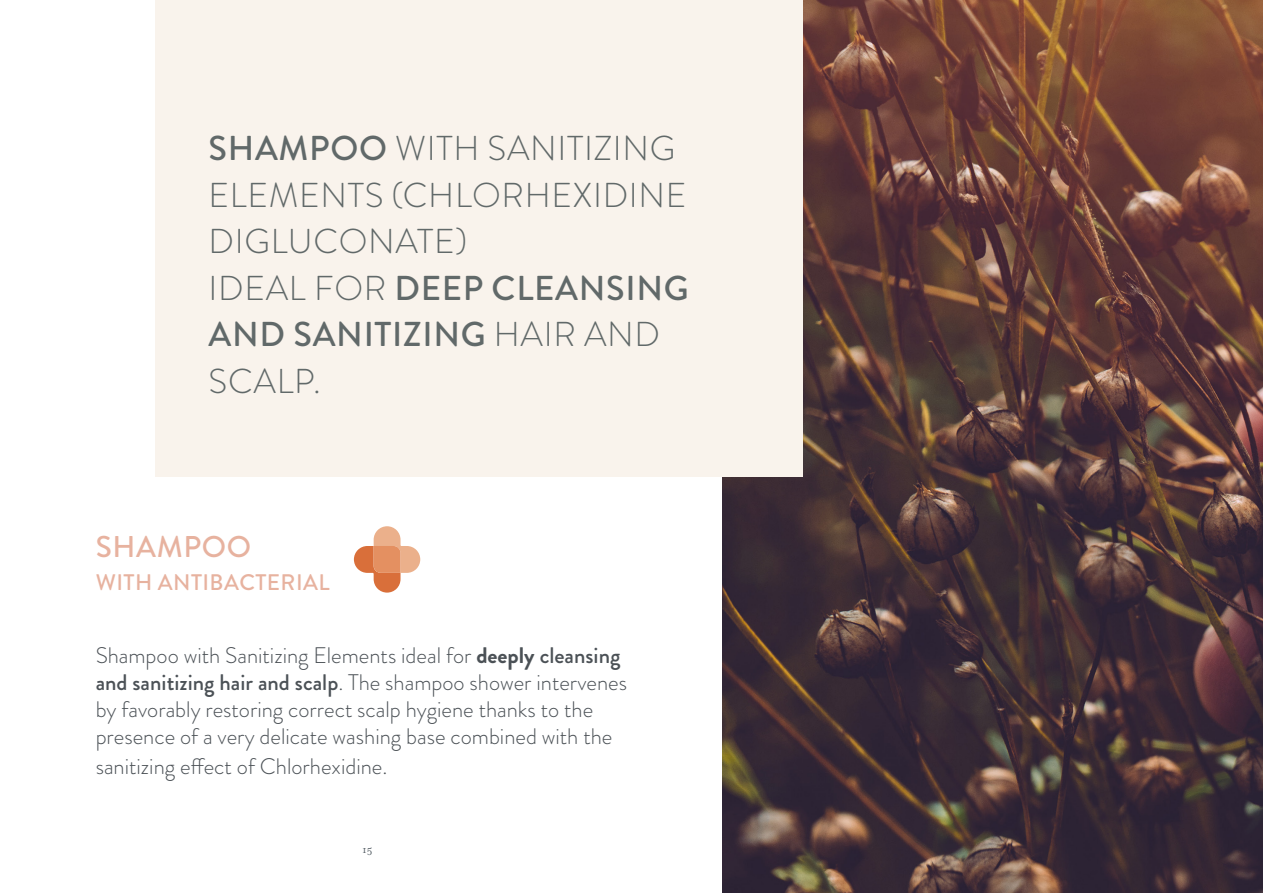
<style>
.page{position:relative;width:1263px;height:893px;background:#fff}
.page>*{position:absolute;margin:0;border:0;box-sizing:border-box;transform-origin:0 0}
.t1{font:300 34.5px/46.5px "Brandon Grotesque";letter-spacing:.02em;color:#616969}
.t2{font:500 34.5px/46.5px "Brandon Grotesque";letter-spacing:.02em;color:#616969}
.t3{font:500 30px "Brandon Grotesque";letter-spacing:.02em;color:#e7b29f}
.t4{font:300 22.5px/27px "Brandon Grotesque";color:#4b5156}
.t5{font:500 22.5px "Brandon Grotesque";letter-spacing:.02em;color:#e7b29f}
.t6{font:11.55px "Mrs Eaves OT";color:#545d64}
.s1{font-weight:500}
.s2{font-weight:300}
.s3{font-weight:700}
</style>
<div class="page">
<img style="left:723px;top:0;width:540px;height:893px">
<div style="left:155px;top:0;width:647px;height:476px;background:#f9f3ec"></div>
<svg style="left:354px;top:526px;width:66px;height:67px"></svg>
<p class="t1" style="left:209px;top:125px;width:479px"><span class="s1">SHAMPOO</span> WITH SANITIZING<br>ELEMENTS (CHLORHEXIDINE</p>
<p class="t1" style="left:209px;top:218px;width:260px">DIGLUCONATE)</p>
<p class="t2" style="left:209px;top:265px;width:482px"><span class="s2">IDEAL FOR</span> DEEP CLEANSING<br>AND SANITIZING <span class="s2">HAIR AND</span></p>
<p class="t1" style="left:209px;top:358px;width:114px">SCALP.</p>
<p class="t3" style="left:96px;top:526px;width:157px">SHAMPOO</p>
<p class="t5" style="left:96px;top:566px;width:235px">WITH ANTIBACTERIAL</p>
<p class="t4" style="left:96px;top:642px;width:533px">Shampoo with Sanitizing Elements ideal for <span class="s3">deeply</span> <span class="s1">cleansing and sanitizing hair and scalp</span>. The shampoo shower intervenes by favorably restoring correct scalp hygiene thanks to the presence of a very delicate washing base combined with the</p>
<p class="t4" style="left:96px;top:753px;width:293px">sanitizing effect of Chlorhexidine.</p>
<p class="t6" style="left:363px;top:843px;width:11px">15</p>
</div>
